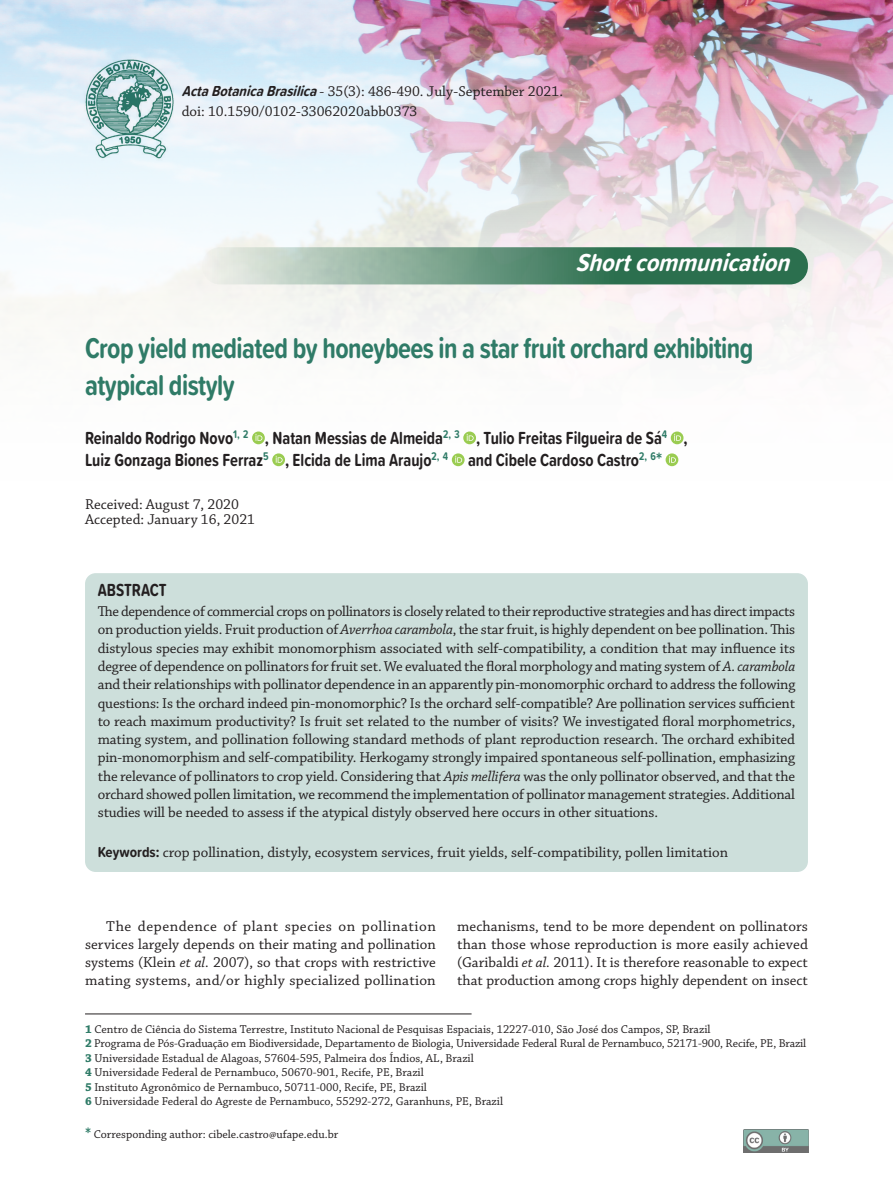
<style>
.page{position:relative;width:893px;height:1191px;background:#fff}
.page>*{position:absolute;margin:0;border:0;box-sizing:border-box;transform-origin:0 0}
.t1{font:700 29.7px/36.3px "Proxima Soft Cond";letter-spacing:-.02em;color:#2f7b67;scale:.91 1}
.t2{font:italic 700 25.5px "Proxima Soft Cond";color:#fff}
.t3{font:700 18.15px/21.9px "Proxima Soft Cond";color:#231f20;scale:.91 1}
.t4{font:15px/18.3px "Chaparral Pro";color:#231f20;text-align:justify}
.t5{font:12px/14.4px "Chaparral Pro";color:#231f20}
.s1{font-family:"Proxima Soft Cond";font-weight:700;font-style:italic}
.s2{font-size:19.8px;color:#2f7b67}
.s3{font-style:italic}
.s4{font-family:"Proxima Soft Cond";font-weight:700}
.s5{font-weight:700;color:#2f7b67}
.s6{font-weight:700;font-size:15px;color:#2f7b67}
</style>
<div class="page">
<img style="left:0;top:0;width:893px;height:467px">
<img style="left:743px;top:1129px;width:66px;height:23px">
<div style="left:85px;top:573px;width:723px;height:299px;background:#cddfdb;border-radius:11px"></div>
<hr style="left:85px;top:1013px;width:387px;height:1px;background:#231f20">
<img style="left:82px;top:54px;width:98px;height:111px">
<svg style="left:252px;top:431px;width:13px;height:13px"></svg>
<svg style="left:255px;top:434px;width:7px;height:7px"></svg>
<svg style="left:463px;top:431px;width:13px;height:13px"></svg>
<svg style="left:467px;top:434px;width:7px;height:7px"></svg>
<div style="left:671px;top:431px;width:12px;height:13px;background:#9acc51;border-radius:50%"></div>
<svg style="left:674px;top:434px;width:7px;height:7px"></svg>
<svg style="left:272px;top:453px;width:13px;height:13px"></svg>
<svg style="left:276px;top:456px;width:7px;height:7px"></svg>
<svg style="left:452px;top:453px;width:13px;height:13px"></svg>
<svg style="left:455px;top:456px;width:7px;height:7px"></svg>
<div style="left:666px;top:453px;width:12px;height:13px;background:#9acc51;border-radius:50%"></div>
<svg style="left:669px;top:456px;width:7px;height:7px"></svg>
<svg style="left:202px;top:247px;width:606px;height:37px;background:#6e9a83"></svg>
<p class="t4" style="left:182px;top:82px;width:383px"><span class="s1">ActaBotanicaBrasilica</span>- 35(3): 486-490. July-September 2021.</p>
<p class="t4" style="left:182px;top:103px;width:237px">doi: 10.1590/0102-33062020abb0373</p>
<h2 class="t2" style="left:575px;top:244px;width:225px">Shortcommunication</h2>
<h1 class="t1" style="left:85px;top:329px;width:736px">Crop yield mediated by honeybees in a star fruit orchard exhibiting atypical distyly</h1>
<p class="t3" style="left:85px;top:427px;width:664px">Reinaldo Rodrigo Novo<sup>1,</sup> <sup>2</sup> , Natan Messias de Almeida<sup>2,</sup> <sup>3</sup> , Tulio Freitas Filgueira de Sá<sup>4</sup> ,<br>Luiz Gonzaga Biones Ferraz<sup>5</sup> , Elcida de Lima Araujo<sup>2,</sup> <sup>4</sup> and Cibele Cardoso Castro<sup>2,</sup> <sup>6</sup><span class="s2">*</span></p>
<p class="t4" style="left:85px;top:497px;width:172px;line-height:15.3px">Received: August 7, 2020<br>Accepted: January 16, 2021</p>
<p class="t3" style="left:98px;top:578px;width:77px">ABSTRACT</p>
<p class="t4" style="left:98px;top:603px;width:699px">The dependence of commercial crops on pollinators is closely related to their reproductive strategies and has direct impacts on production yields. Fruit production of <span class="s3">Averrhoa carambola</span>, the star fruit,is highly dependent on bee pollination. This distylous species may exhibit monomorphism associated with self-compatibility, a condition that may influence its degree of dependence on pollinators for fruit set. We evaluated the floral morphology and mating system of <span class="s3">A. carambola </span>and their relationships with pollinator dependence in an apparently pin-monomorphic orchard to address the following questions: Is the orchard indeed pin-monomorphic? Is the orchard self-compatible? Are pollination services sufficient to reach maximum productivity? Is fruit set related to the number of visits? We investigated floral morphometrics, mating system, and pollination following standard methods of plant reproduction research. The orchard exhibited pin-monomorphism and self-compatibility. Herkogamy strongly impaired spontaneous self-pollination, emphasizing the relevance of pollinators to crop yield. Considering that <span class="s3">Apis mellifera</span> was the only pollinator observed, and that the orchard showed pollen limitation, we recommend the implementation of pollinator management strategies. Additional studies will be needed to assess if the atypical distyly observed here occurs in other situations.</p>
<p class="t4" style="left:98px;top:843px;width:632px"><span class="s4">Keywords:</span> crop pollination, distyly, ecosystem services, fruit yields, self-compatibility, pollen limitation</p>
<p class="t4" style="left:85px;top:917px;width:352px;text-indent:21px">The dependence of plant species on pollination services largely depends on their mating and pollination systems (Klein <span class="s3">et al.</span> 2007), so that crops with restrictive mating systems, and/or highly specialized pollination</p>
<p class="t4" style="left:457px;top:917px;width:352px">mechanisms, tend to be more dependent on pollinators than those whose reproduction is more easily achieved (Garibaldi <span class="s3">et al.</span> 2011). It is therefore reasonable to expect that production among crops highly dependent on insect</p>
<p class="t5" style="left:85px;top:1022px;width:723px"><span class="s5">1</span> Centro de Ciência do Sistema Terrestre, Instituto Nacional de Pesquisas Espaciais, 12227-010, São José dos Campos, SP, Brazil<br><span class="s5">2</span> Programa de Pós-Graduação em Biodiversidade, Departamento de Biologia, Universidade Federal Rural de Pernambuco, 52171-900, Recife, PE, Brazil <span class="s5">3</span> Universidade Estadual de Alagoas, 57604-595, Palmeira dos Índios, AL, Brazil<br><span class="s5">4</span> Universidade Federal de Pernambuco, 50670-901, Recife, PE, Brazil<br><span class="s5">5</span> Instituto Agronômico de Pernambuco, 50711-000, Recife, PE, Brazil<br><span class="s5">6</span> Universidade Federal do Agreste de Pernambuco, 55292-272, Garanhuns, PE, Brazil</p>
<p class="t5" style="left:85px;top:1127px;width:255px"><span class="s6">*</span> Corresponding author: cibele.castro@ufape.edu.br</p>
</div>
